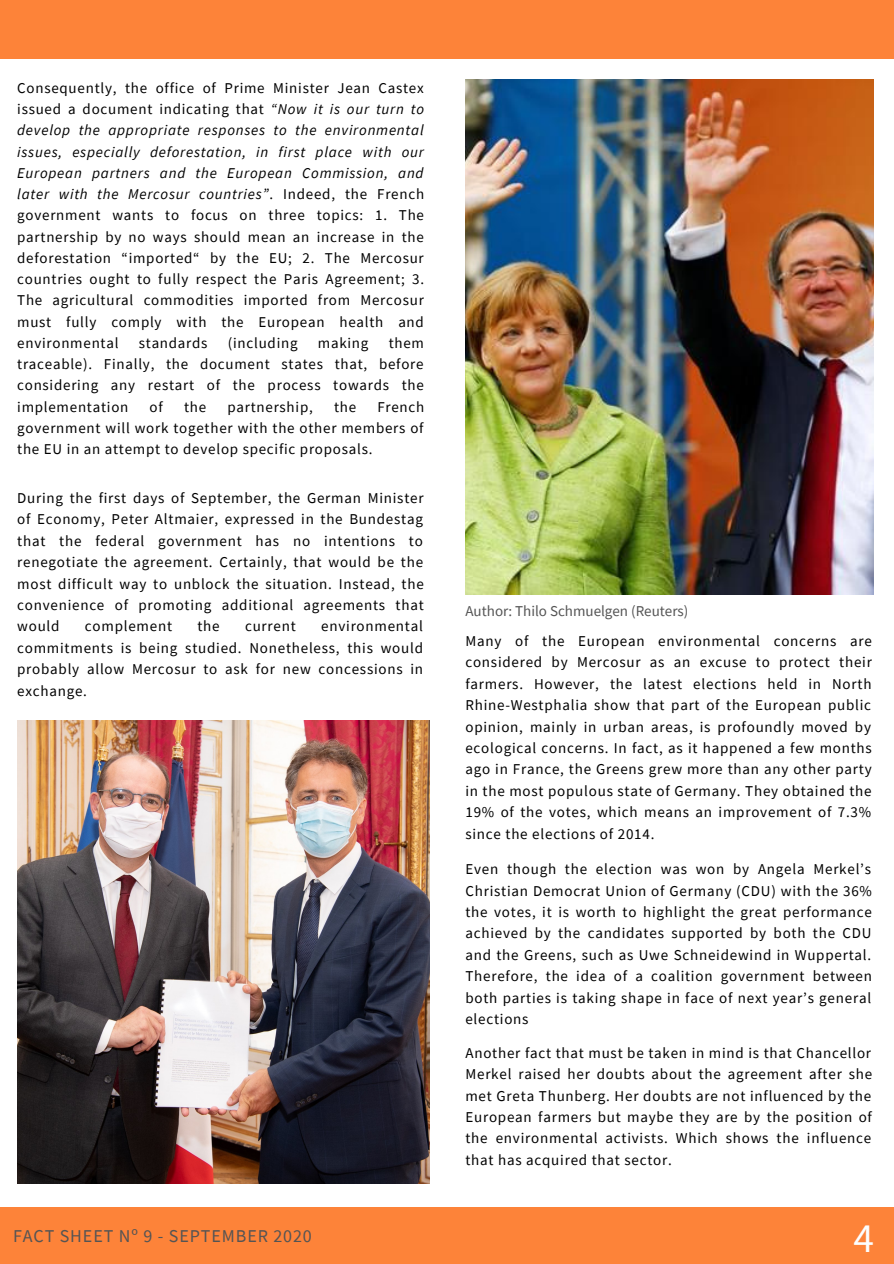
<style>
.page{position:relative;width:894px;height:1264px;background:#fff}
.page>*{position:absolute;margin:0;border:0;box-sizing:border-box;transform-origin:0 0}
.t1{font:41.4px "Source Sans Pro";color:#fcfeff}
.t2{font:18px "Source Sans Pro";letter-spacing:.05em;color:#545454}
.t3{font:15px/21.5px "Source Sans Pro";letter-spacing:.05em;color:#000;text-align:justify}
.t4{font:15px "Source Sans Pro";color:#545454}
.s1{font-style:italic}
</style>
<div class="page">
<div style="left:0;top:0;width:893px;height:58px;background:#fd8339"></div>
<div style="left:0;top:1207px;width:893px;height:56px;background:#fd8339"></div>
<img style="left:17px;top:720px;width:412px;height:463px">
<img style="left:465px;top:79px;width:408px;height:515px">
<p class="t3" style="left:17px;top:77px;width:408px">Consequently, the office of Prime Minister Jean Castex issued a document indicating that <span class="s1">“Now it is our turn to develop the appropriate responses to the environmental issues, especially deforestation, in first place with our European partners and the European Commission, and later with the Mercosur countries”</span>. Indeed, the French government wants to focus on three topics: 1. The partnership by no ways should mean an increase in the deforestation “imported“ by the EU; 2. The Mercosur countries ought to fully respect the Paris Agreement; 3.<br>The agricultural commodities imported from Mercosur must fully comply with the European health and environmental</p>
<p class="t3" style="left:139px;top:332px;width:70px">standards</p>
<p class="t3" style="left:228px;top:332px;width:71px">(including</p>
<p class="t3" style="left:318px;top:332px;width:52px">making</p>
<p class="t3" style="left:17px;top:332px;width:408px;text-indent:371px">them traceable). Finally, the document states that, before considering any restart of the process towards the implementation</p>
<p class="t3" style="left:149px;top:395px;width:15px">of</p>
<p class="t3" style="left:184px;top:395px;width:24px">the</p>
<p class="t3" style="left:227px;top:395px;width:87px">partnership,</p>
<p class="t3" style="left:334px;top:395px;width:24px">the</p>
<p class="t3" style="left:17px;top:395px;width:408px;text-indent:360px">French government will work together with the other members of the EU in an attempt to develop specific proposals.</p>
<p class="t3" style="left:17px;top:487px;width:408px">During the first days of September, the German Minister of Economy, Peter Altmaier, expressed in the Bundestag that the federal government has no intentions to renegotiate the agreement. Certainly, that would be the most difficult way to unblock the situation. Instead, the convenience of promoting additional agreements that would</p>
<p class="t3" style="left:17px;top:615px;width:407px;text-indent:304px">environmental commitments is being studied. Nonetheless, this would probably allow Mercosur to ask for new concessions in exchange.</p>
<p class="t3" style="left:85px;top:615px;width:89px">complement</p>
<p class="t3" style="left:197px;top:615px;width:24px">the</p>
<p class="t3" style="left:245px;top:615px;width:52px">current</p>
<p class="t4" style="left:465px;top:601px;width:224px">Author: Thilo Schmuelgen (Reuters)</p>
<p class="t3" style="left:465px;top:630px;width:408px">Many of the European environmental concerns are considered by Mercosur as an excuse to protect their farmers. However, the latest elections held in North Rhine-Westphalia show that part of the European public opinion, mainly in urban areas, is profoundly moved by ecological concerns. In fact, as it happened a few months ago in France, the Greens grew more than any other party in the most populous state of Germany. They obtained the 19% of the votes, which means an improvement of 7.3% since the elections of 2014.</p>
<p class="t3" style="left:465px;top:858px;width:408px">Even though the election was won by Angela Merkel’s Christian Democrat Union of Germany (CDU) with the 36% the votes, it is worth to highlight the great performance achieved by the candidates supported by both the CDU and the Greens, such as Uwe Schneidewind in Wuppertal.<br>Therefore, the idea of a coalition government between both parties is taking shape in face of next year’s general elections</p>
<p class="t3" style="left:465px;top:1041px;width:408px">Another fact that must be taken in mind is that Chancellor Merkel raised her doubts about the agreement after she met Greta Thunberg. Her doubts are not influenced by the European farmers but maybe they are by the position of the environmental activists. Which shows the influence that has acquired that sector.</p>
<p class="t2" style="left:13px;top:1224px;width:300px">FACT SHEET Nº 9 - SEPTEMBER 2020</p>
<p class="t1" style="left:853px;top:1211px;width:22px">4</p>
</div>
